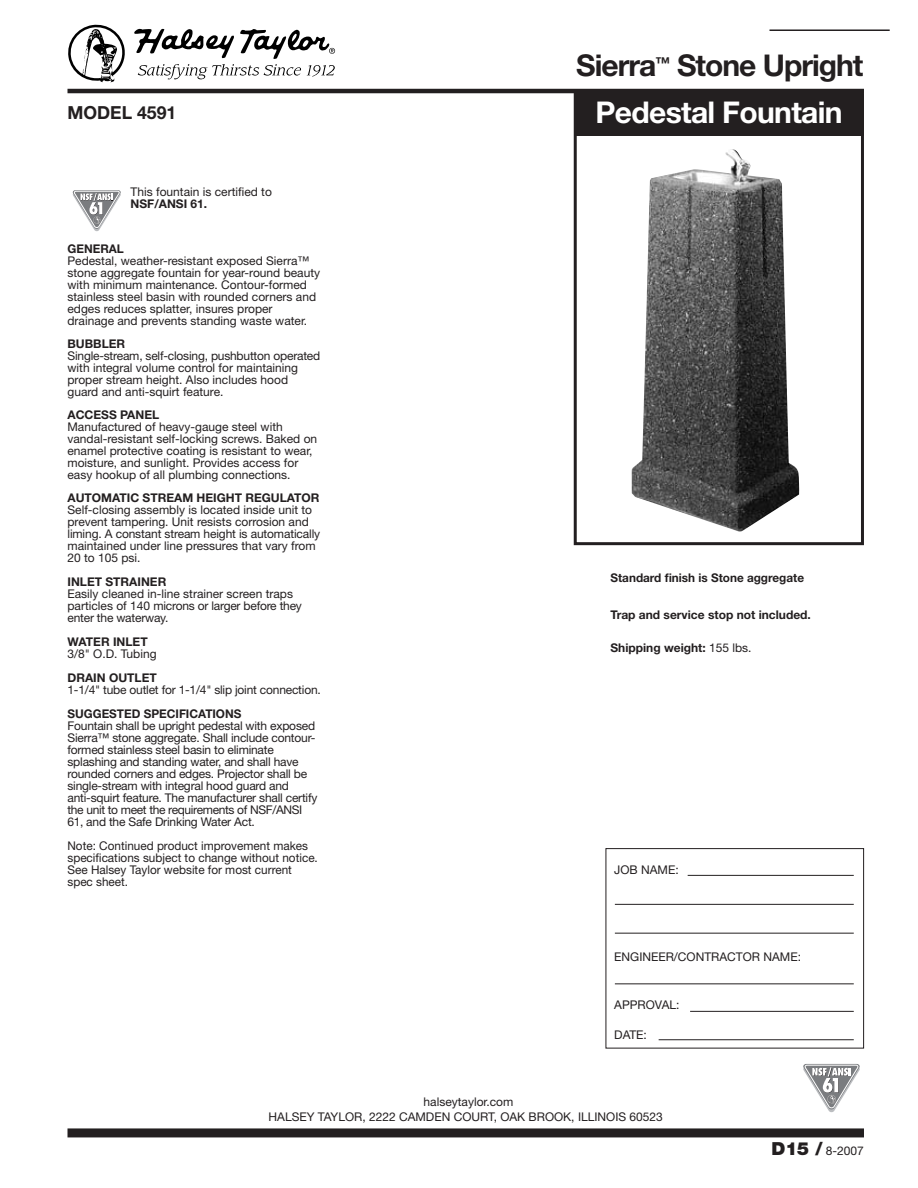
<style>
.page{position:relative;width:918px;height:1188px;background:#fff}
.page>*{position:absolute;margin:0;border:0;box-sizing:border-box;transform-origin:0 0}
.t1{font:700 30px "Helvetica Neue";letter-spacing:-.035em;color:#231f20}
.t2{font:700 30px "Helvetica Neue";letter-spacing:-.02em;color:#fff}
.t3{font:700 18px "Helvetica Neue";color:#231f20}
.t4{font:12px/12px "Helvetica Neue";color:#231f20}
.t5{font:700 12px "Helvetica Neue";color:#231f20}
.s1{font-weight:400}
.s2{font-weight:900;font-size:18px}
</style>
<div class="page">
<div style="left:68px;top:1128px;width:796px;height:9px;background:#231f20"></div>
<svg style="left:68px;top:24px;width:57px;height:59px"></svg>
<svg style="left:134px;top:28px;width:201px;height:51px"></svg>
<hr style="left:68px;top:89px;width:796px;height:4px;background:#231f20">
<svg style="left:73px;top:190px;width:48px;height:41px"></svg>
<img style="left:632px;top:149px;width:167px;height:383px">
<div style="left:574px;top:92px;width:290px;height:453px;border:3px solid #231f20"></div>
<div style="left:574px;top:94px;width:290px;height:42px;background:#231f20"></div>
<svg style="left:803px;top:1064px;width:57px;height:48px"></svg>
<div style="left:606px;top:848px;width:258px;height:200px;border:1px solid #231f20"></div>
<hr style="left:688px;top:875px;width:166px;height:1px;background:#231f20">
<hr style="left:615px;top:933px;width:239px;height:1px;background:#231f20">
<hr style="left:615px;top:904px;width:239px;height:1px;background:#231f20">
<hr style="left:615px;top:983px;width:239px;height:1px;background:#231f20">
<hr style="left:690px;top:1011px;width:164px;height:1px;background:#231f20">
<hr style="left:659px;top:1039px;width:195px;height:1px;background:#231f20">
<hr style="left:770px;top:29px;width:120px;height:2px;background:#231f20">
<h1 class="t1" style="left:576px;top:55px;width:289px">Sierra<sup>™</sup> Stone Upright</h1>
<h2 class="t3" style="left:67px;top:106px;width:110px">MODEL 4591</h2>
<h1 class="t2" style="left:596px;top:101px;width:249px">Pedestal Fountain</h1>
<p class="t4" style="left:131px;top:187px;width:143px">This fountain is certified to</p>
<p class="t5" style="left:131px;top:200px;width:78px">NSF/ANSI 61.</p>
<p class="t5" style="left:68px;top:245px;width:58px">GENERAL</p>
<p class="t4" style="left:68px;top:256px;width:254px">Pedestal, weather-resistant exposed Sierra™ stone aggregate fountain for year-round beauty with minimum maintenance. Contour-formed stainless steel basin with rounded corners and edges reduces splatter, insures proper drainage and prevents standing waste water.</p>
<p class="t5" style="left:68px;top:340px;width:59px">BUBBLER</p>
<p class="t4" style="left:68px;top:351px;width:254px">Single-stream, self-closing, pushbutton operated with integral volume control for maintaining proper stream height. Also includes hood guard and anti-squirt feature.</p>
<p class="t5" style="left:68px;top:411px;width:93px">ACCESS PANEL</p>
<p class="t4" style="left:68px;top:422px;width:251px">Manufactured of heavy-gauge steel with vandal-resistant self-locking screws. Baked on enamel protective coating is resistant to wear, moisture, and sunlight. Provides access for easy hookup of all plumbing connections.</p>
<p class="t5" style="left:68px;top:494px;width:254px">AUTOMATIC STREAM HEIGHT REGULATOR</p>
<p class="t4" style="left:68px;top:505px;width:254px">Self-closing assembly is located inside unit to prevent tampering. Unit resists corrosion and liming. A constant stream height is automatically maintained under line pressures that vary from 20 to 105 psi.</p>
<p class="t5" style="left:68px;top:578px;width:100px">INLET STRAINER</p>
<p class="t4" style="left:68px;top:589px;width:236px">Easily cleaned in-line strainer screen traps particles of 140 microns or larger before they enter the waterway.</p>
<p class="t5" style="left:68px;top:638px;width:82px">WATER INLET</p>
<p class="t4" style="left:68px;top:649px;width:91px">3/8" O.D. Tubing</p>
<p class="t5" style="left:68px;top:674px;width:91px">DRAIN OUTLET</p>
<p class="t4" style="left:68px;top:685px;width:255px">1-1/4" tube outlet for 1-1/4" slip joint connection.</p>
<p class="t5" style="left:68px;top:710px;width:175px">SUGGESTED SPECIFICATIONS</p>
<p class="t4" style="left:68px;top:721px;width:251px">Fountain shall be upright pedestal with exposed Sierra™ stone aggregate. Shall include contour&shy;formed stainless steel basin to eliminate splashing and standing water, and shall have rounded corners and edges. Projector shall be single-stream with integral hood guard and anti-squirt feature. The manufacturer shall certify the unit to meet the requirements of NSF/ANSI 61, and the Safe Drinking Water Act.</p>
<p class="t4" style="left:68px;top:841px;width:252px">Note: Continued product improvement makes specifications subject to change without notice.<br>See Halsey Taylor website for most current spec sheet.</p>
<p class="t4" style="left:424px;top:1097px;width:91px">halseytaylor.com</p>
<p class="t5" style="left:611px;top:573px;width:195px">Standard finish is Stone aggregate</p>
<p class="t5" style="left:611px;top:611px;width:202px">Trap and service stop not included.</p>
<p class="t5" style="left:611px;top:644px;width:143px">Shipping weight: <span class="s1">155 lbs.</span></p>
<p class="t4" style="left:614px;top:865px;width:66px">JOB NAME:</p>
<p class="t4" style="left:614px;top:952px;width:188px">ENGINEER/CONTRACTOR NAME:</p>
<p class="t4" style="left:614px;top:1000px;width:67px">APPROVAL:</p>
<p class="t4" style="left:614px;top:1030px;width:34px">DATE:</p>
<p class="t4" style="left:269px;top:1112px;width:396px">HALSEY TAYLOR, 2222 CAMDEN COURT, OAK BROOK, ILLINOIS 60523</p>
<p class="t4" style="left:772px;top:1146px;width:94px"><span class="s2">D15 /</span> 8-2007</p>
</div>
